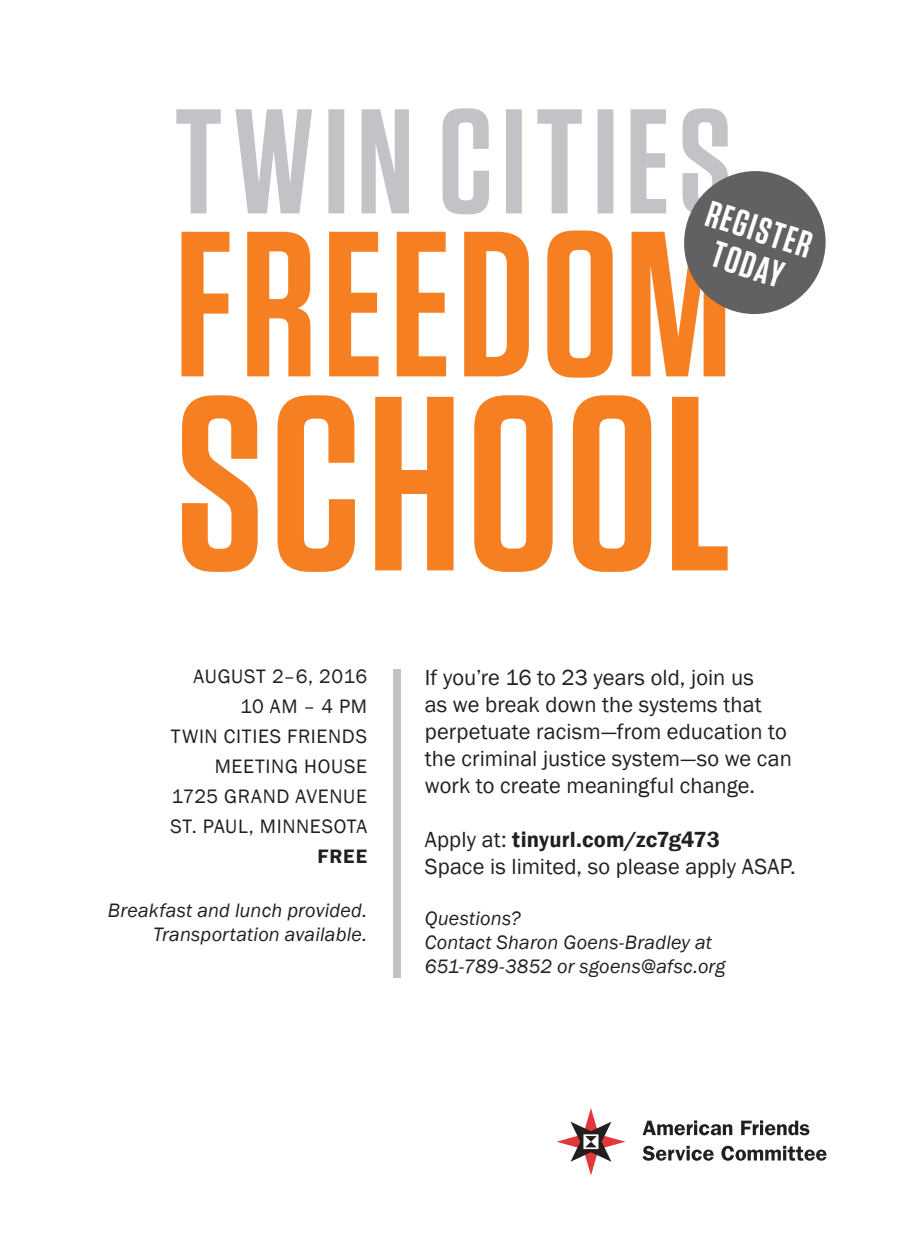
<style>
.page{position:relative;width:900px;height:1260px;background:#fff}
.page>*{position:absolute;margin:0;border:0;box-sizing:border-box;transform-origin:0 0}
.t1{font:600 37.25px/37.2px "Tungsten";color:#fff;text-align:center}
.t2{font:22.5px/27px "Franklin Gothic";letter-spacing:.005em;color:#231f20}
.t3{font:600 22.5px "Franklin Gothic";letter-spacing:.005em;color:#231f20}
.t4{font:italic 20px/24px "Franklin Gothic";letter-spacing:.01em;color:#231f20;text-align:right}
.t5{font:20px/30px "Franklin Gothic";letter-spacing:.035em;color:#231f20;text-align:right}
.t6{font:600 20px "Franklin Gothic";color:#231f20}
.s1{font-weight:400}
</style>
<div class="page">
<svg style="left:182px;top:395px;width:546px;height:177px;fill:#f57f21"></svg>
<svg style="left:181px;top:231px;width:544px;height:147px;fill:#f57f21"></svg>
<svg style="left:176px;top:108px;width:552px;height:106px"></svg>
<svg style="left:643px;top:1120px;width:89px;height:15px"></svg>
<svg style="left:741px;top:1120px;width:68px;height:15px"></svg>
<svg style="left:643px;top:1146px;width:71px;height:15px"></svg>
<svg style="left:721px;top:1146px;width:106px;height:15px"></svg>
<svg style="left:557px;top:1108px;width:68px;height:67px"></svg>
<svg style="left:675px;top:162px;width:151px;height:161px"></svg>
<div style="left:393px;top:669px;width:7px;height:308px;background:#c2c3c6"></div>
<p class="t1" style="left:713px;top:195px;width:110px;rotate:18deg">REGISTER<br>TODAY</p>
<p class="t5" style="left:194px;top:662px;width:175px">AUGUST 2–6, 2016</p>
<p class="t5" style="left:240px;top:692px;width:128px">10 AM – 4 PM</p>
<p class="t5" style="left:171px;top:722px;width:198px">TWIN CITIES FRIENDS<br>MEETING HOUSE</p>
<p class="t5" style="left:171px;top:782px;width:197px">1725 GRAND AVENUE</p>
<p class="t5" style="left:170px;top:812px;width:198px">ST. PAUL, MINNESOTA</p>
<p class="t6" style="left:318px;top:844px;width:51px">FREE</p>
<p class="t4" style="left:108px;top:899px;width:261px">Breakfast and lunch provided.<br>Transportation available.</p>
<p class="t2" style="left:425px;top:664px;width:369px">If you’re 16 to 23 years old, join us<br>as we break down the systems that perpetuate racism—from education to the criminal justice system—so we can work to create meaningful change.</p>
<p class="t3" style="left:425px;top:826px;width:297px"><span class="s1">Apply at:</span> tinyurl.com/zc7g473</p>
<p class="t2" style="left:425px;top:853px;width:373px">Space is limited, so please apply ASAP.</p>
<p class="t4" style="left:425px;top:907px;width:97px">Questions?</p>
<p class="t4" style="left:425px;top:931px;width:302px;text-align:left">Contact Sharon Goens-Bradley at<br>651-789-3852 or sgoens@afsc.org</p>
</div>
